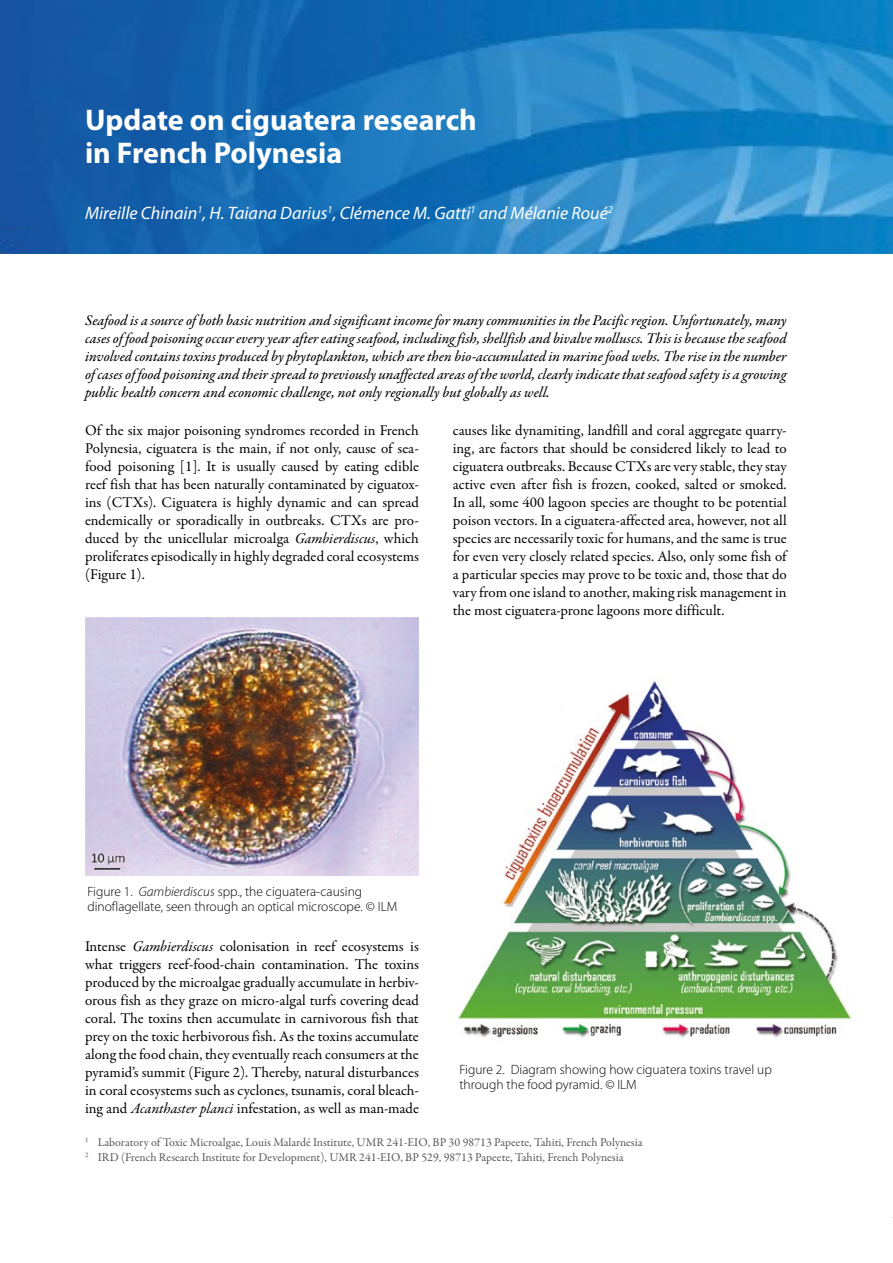
<style>
.page{position:relative;width:893px;height:1263px;background:#fff}
.page>*{position:absolute;margin:0;border:0;box-sizing:border-box;transform-origin:0 0}
.t1{font:700 30px/33px "Myriad Pro";color:#fff}
.t2{font:italic 18px "Myriad Pro";color:#fff}
.t3{font:15px/18px "Garamond Premr Pro";color:#000;text-align:justify}
.t4{font:15px/18px "Garamond Premr Pro Med It";letter-spacing:-.005em;color:#000;text-align:justify}
.t5{font:300 13.5px/15px "Myriad Pro";color:#000}
.t6{font:12px/15px "Garamond Premr Pro";color:#575756}
.s1{font-style:italic}
</style>
<div class="page">
<img style="left:0;top:0;width:893px;height:253px">
<img style="left:85px;top:617px;width:334px;height:258px">
<img style="left:458px;top:680px;width:394px;height:358px">
<h1 class="t1" style="left:85px;top:102px;width:393px">Update on ciguatera research in French Polynesia</h1>
<p class="t2" style="left:85px;top:202px;width:529px">Mireille Chinain<sup>1</sup>, H. Taiana Darius<sup>1</sup>, Clémence M. Gatti<sup>1</sup> and Mélanie Roué<sup>2</sup></p>
<p class="t4" style="left:85px;top:312px;width:703px">Seafood is a source of both basic nutrition and significant income for many communities in the Pacific region. Unfortunately, many cases of food poisoning occur every year after eating seafood, including fish, shellfish and bivalve molluscs. This is because the seafood involved contains toxins produced by phytoplankton, which are then bio-accumulated in marine food webs. The rise in the number of cases of food poisoning and their spread to previously unaffected areas of the world, clearly indicate that seafood safety is a growing public health concern and economic challenge, not only regionally but globally as well.</p>
<p class="t3" style="left:85px;top:422px;width:335px">Of the six major poisoning syndromes recorded in French Polynesia, ciguatera is the main, if not only, cause of sea&shy;food poisoning [1]. It is usually caused by eating edible reef fish that has been naturally contaminated by ciguatox&shy;ins (CTXs). Ciguatera is highly dynamic and can spread endemically or sporadically in outbreaks. CTXs are pro&shy;duced by the unicellular microalga <span class="s1">Gambierdiscus</span>, which proliferates episodically in highly degraded coral ecosystems (Figure 1).</p>
<p class="t3" style="left:453px;top:422px;width:335px">causes like dynamiting, landfill and coral aggregate quarry&shy;ing, are factors that should be considered likely to lead to ciguatera outbreaks. Because CTXs are very stable, they stay active even after fish is frozen, cooked, salted or smoked.<br>In all, some 400 lagoon species are thought to be potential poison vectors. In a ciguatera-affected area, however, not all species are necessarily toxic for humans, and the same is true for even very closely related species. Also, only some fish of a particular species may prove to be toxic and, those that do vary from one island to another, making risk management in the most ciguatera-prone lagoons more difficult.</p>
<p class="t5" style="left:87px;top:883px;width:311px">Figure 1. <span class="s1">Gambierdiscus</span> spp., the ciguatera-causing dinoflagellate, seen through an optical microscope. © ILM</p>
<p class="t3" style="left:85px;top:937px;width:335px">Intense <span class="s1">Gambierdiscus</span> colonisation in reef ecosystems is what triggers reef-food-chain contamination. The toxins produced by the microalgae gradually accumulate in herbiv&shy;orous fish as they graze on micro-algal turfs covering dead coral. The toxins then accumulate in carnivorous fish that prey on the toxic herbivorous fish. As the toxins accumulate along the food chain, they eventually reach consumers at the pyramid’s summit (Figure 2). Thereby, natural disturbances in coral ecosystems such as cyclones, tsunamis, coral bleach&shy;ing and <span class="s1">Acanthaster planci</span> infestation, as well as man-made</p>
<p class="t5" style="left:459px;top:1062px;width:314px">Figure 2. Diagram showing how ciguatera toxins travel up through the food pyramid. © ILM</p>
<p class="t6" style="left:85px;top:1134px;width:559px"><sup>1</sup> Laboratory of Toxic Microalgae, Louis Malardé Institute, UMR 241-EIO, BP 30 98713 Papeete, Tahiti, French Polynesia<br><sup>2</sup> IRD (French Research Institute for Development), UMR 241-EIO, BP 529, 98713 Papeete, Tahiti, French Polynesia</p>
</div>
